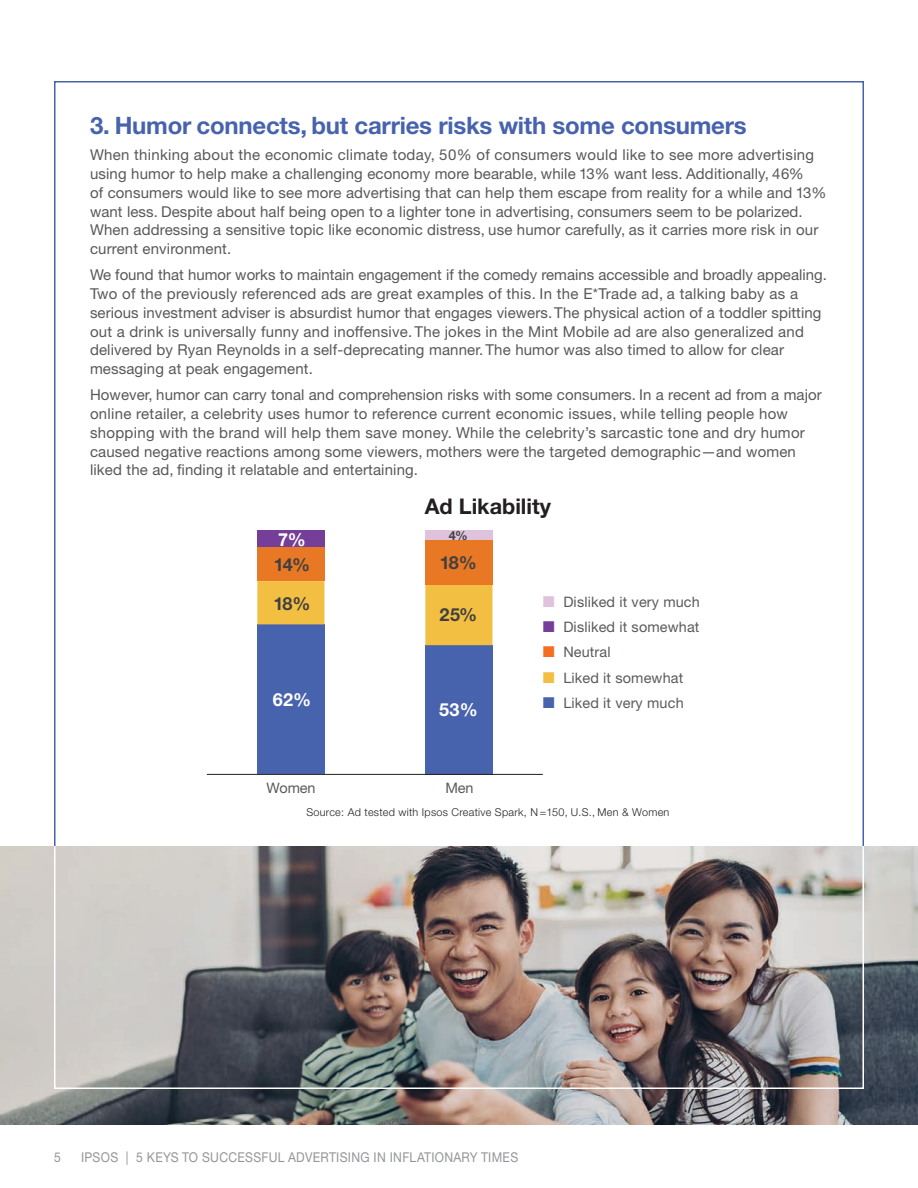
<style>
.page{position:relative;width:918px;height:1188px;background:#fff}
.page>*{position:absolute;margin:0;border:0;box-sizing:border-box;transform-origin:0 0}
.t1{font:700 24px "Helvetica Neue LT Std";letter-spacing:-.01em;color:#4863ae}
.t2{font:700 21.6px "Helvetica Neue LT Std";color:#231f20}
.t3{font:700 18px "Helvetica Neue LT Std";letter-spacing:-.05em;color:#414040}
.t4{font:700 18px "Helvetica Neue LT Std";color:#fff}
.t5{font:15.15px "Helvetica Neue LT Std";letter-spacing:.02em;color:#57585a}
.t6{font:15px/18.8px "Helvetica Neue LT Std";letter-spacing:.01em;color:#57585a}
.t7{font:14.4px/25.2px "Helvetica Neue LT Std";letter-spacing:.01em;color:#595a5a}
.t8{font:13.5px "Helvetica Neue LT Std";letter-spacing:.025em;color:#939598;scale:.9 1}
.t9{font:700 12.6px "Helvetica Neue LT Std";color:#414040}
.t10{font:300 10.8px "Helvetica Neue LT Std";letter-spacing:.025em;color:#231f20}
</style>
<div class="page">
<img style="left:0;top:846px;width:918px;height:279px">
<img style="left:53px;top:845px;width:812px;height:245px">
<div style="left:425px;top:645px;width:67px;height:129px;background:#4863ae"></div>
<div style="left:257px;top:624px;width:67px;height:150px;background:#4863ae"></div>
<svg style="left:257px;top:581px;width:235px;height:64px"></svg>
<div style="left:425px;top:540px;width:67px;height:44px;background:#e97824"></div>
<div style="left:257px;top:547px;width:67px;height:34px;background:#e97824"></div>
<div style="left:257px;top:530px;width:67px;height:17px;background:#753e98"></div>
<div style="left:425px;top:530px;width:67px;height:10px;background:#dfc3dd"></div>
<hr style="left:207px;top:774px;width:336px;height:1px;background:#231f20">
<h1 class="t1" style="left:90px;top:111px;width:658px">3. Humor connects, but carries risks with some consumers</h1>
<p class="t6" style="left:90px;top:145px;width:738px">When thinking about the economic climate today, 50% of consumers would like to see more advertising using humor to help make a challenging economy more bearable, while 13% want less. Additionally, 46%<br>of consumers would like to see more advertising that can help them escape from reality for a while and 13% want less. Despite about half being open to a lighter tone in advertising, consumers seem to be polarized.<br>When addressing a sensitive topic like economic distress, use humor carefully, as it carries more risk in our current environment.</p>
<p class="t6" style="left:90px;top:265px;width:738px">We found that humor works to maintain engagement if the comedy remains accessible and broadly appealing.<br>Two of the previously referenced ads are great examples of this. In the E*Trade ad, a talking baby as a serious investment adviser is absurdist humor that engages viewers. The physical action of a toddler spitting out a drink is universally funny and inoffensive. The jokes in the Mint Mobile ad are also generalized and delivered by Ryan Reynolds in a self-deprecating manner. The humor was also timed to allow for clear messaging at peak engagement.</p>
<p class="t6" style="left:90px;top:385px;width:733px">However, humor can carry tonal and comprehension risks with some consumers. In a recent ad from a major online retailer, a celebrity uses humor to reference current economic issues, while telling people how</p>
<p class="t5" style="left:90px;top:423px;width:716px">shopping with the brand will help them save money. While the celebrity’s sarcastic tone and dry humor</p>
<p class="t6" style="left:90px;top:442px;width:707px">caused negative reactions among some viewers, mothers were the targeted demographic—and women liked the ad, finding it relatable and entertaining.</p>
<h2 class="t2" style="left:425px;top:493px;width:128px">Ad Likability</h2>
<p class="t4" style="left:278px;top:528px;width:29px">7%</p>
<p class="t9" style="left:449px;top:527px;width:21px">4%</p>
<p class="t3" style="left:274px;top:553px;width:38px">14%</p>
<p class="t3" style="left:440px;top:551px;width:39px">18%</p>
<p class="t3" style="left:273px;top:592px;width:39px">18%</p>
<p class="t4" style="left:273px;top:689px;width:40px">62%</p>
<p class="t3" style="left:440px;top:604px;width:39px">25%</p>
<p class="t4" style="left:439px;top:699px;width:40px">53%</p>
<p class="t7" style="left:266px;top:775px;width:50px">Women</p>
<p class="t7" style="left:446px;top:775px;width:29px">Men</p>
<p class="t7" style="left:563px;top:589px;width:138px">Disliked it very much<br>Disliked it somewhat<br>Neutral<br>Liked it somewhat<br>Liked it very much</p>
<p class="t10" style="left:306px;top:806px;width:364px">Source: Ad tested with Ipsos Creative Spark, N =150, U.S., Men &amp; Women</p>
<p class="t8" style="left:54px;top:1149px;width:9px">5</p>
<p class="t8" style="left:81px;top:1149px;width:487px">IPSOS | 5 KEYS TO SUCCESSFUL ADVERTISING IN INFLATIONARY TIMES</p>
</div>
